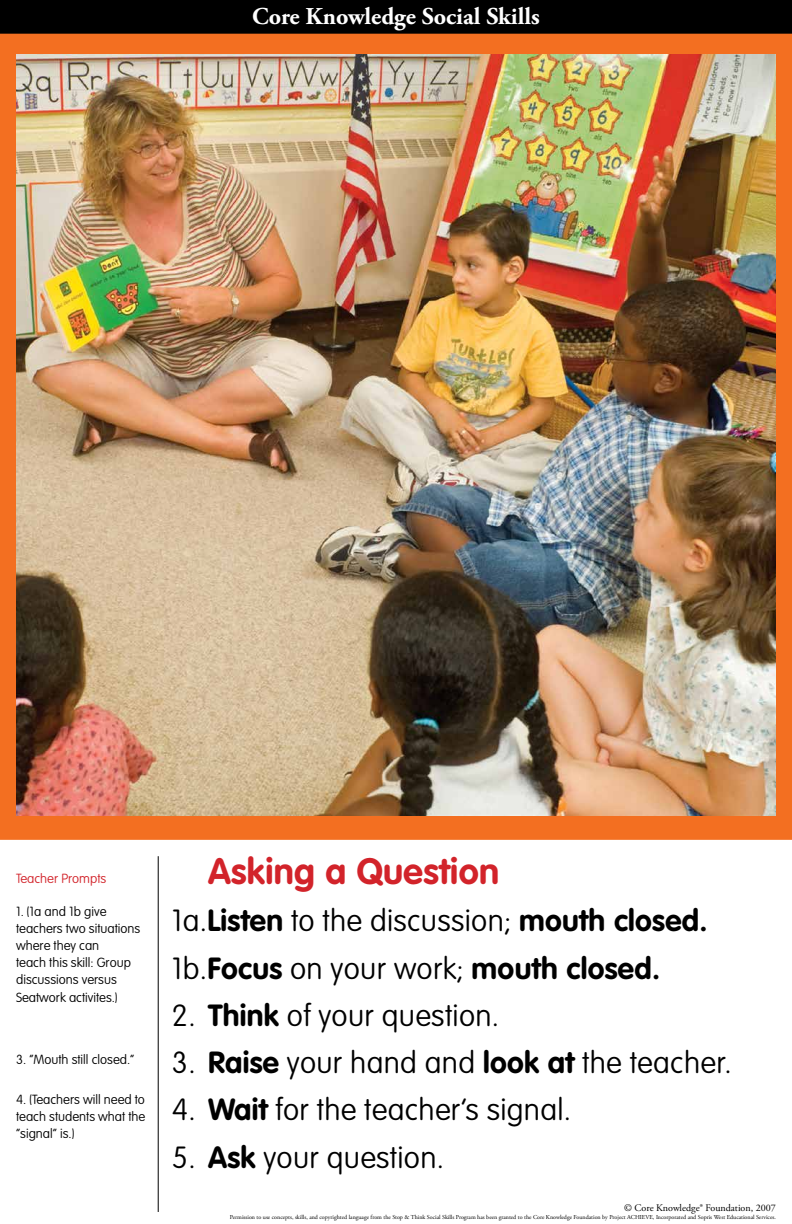
<style>
.page{position:relative;width:792px;height:1224px;background:#fff}
.page>*{position:absolute;margin:0;border:0;box-sizing:border-box;transform-origin:0 0}
.t1{font:700 36.2px "VAG Rounded Std";letter-spacing:.01em;color:#d2232a}
.t2{font:100 30.1px "VAG Rounded Std";letter-spacing:.01em;color:#000}
.t3{font:700 30.1px/47.2px "VAG Rounded Std";letter-spacing:.01em;color:#000}
.t4{font:700 24.1px "Adobe Garamond Pro";color:#fff}
.t5{font:100 13.1px/17.1px "VAG Rounded Std";color:#000}
.t6{font:100 13.1px "VAG Rounded Std";color:#d2232a}
.t7{font:10.1px "Adobe Garamond Pro";color:#000}
.t8{font:6px "Adobe Garamond Pro";color:#000}
.s1{font-weight:100}
.s2{font-weight:700}
</style>
<div class="page">
<div style="left:0;top:0;width:792px;height:37px;background:#000"></div>
<div style="left:0;top:33px;width:792px;height:805px;background:#f36f21"></div>
<img style="left:16px;top:55px;width:760px;height:760px">
<hr style="left:158px;top:856px;width:1px;height:356px;background:#000">
<hr style="left:0;top:32px;width:792px;height:2px;background:#000">
<hr style="left:0;top:838px;width:792px;height:2px;background:#f36f21">
<h3 class="t4" style="left:252px;top:7px;width:289px">Core Knowledge Social Skills</h3>
<h3 class="t6" style="left:16px;top:873px;width:92px">Teacher Prompts</h3>
<h3 class="t5" style="left:16px;top:904px;width:126px">1. (1a and 1b give teachers two situations where they can<br>teach this skill: Group discussions versus<br>Seatwork activites.)</h3>
<h3 class="t5" style="left:16px;top:1052px;width:120px">3. “Mouth still closed.”</h3>
<h3 class="t5" style="left:16px;top:1092px;width:131px;text-align:justify">4. (Teachers will need to teach students what the “signal” is.)</h3>
<h1 class="t1" style="left:208px;top:856px;width:293px">Asking a Question</h1>
<h2 class="t3" style="left:172px;top:899px;width:537px"><span class="s1">1a.</span>Listen <span class="s1">to the discussion;</span> mouth closed.<br><span class="s1">1b.</span>Focus <span class="s1">on your work;</span> mouth closed.</h2>
<h2 class="t2" style="left:172px;top:1003px;width:329px">2. <span class="s2">Think</span> of your question.</h2>
<h2 class="t2" style="left:172px;top:1050px;width:561px">3. <span class="s2">Raise</span> your hand and <span class="s2">look at</span> the teacher.</h2>
<h2 class="t2" style="left:172px;top:1097px;width:401px">4. <span class="s2">Wait</span> for the teacher’s signal.</h2>
<h2 class="t2" style="left:172px;top:1144px;width:274px">5. <span class="s2">Ask</span> your question.</h2>
<h3 class="t7" style="left:624px;top:1204px;width:153px">© Core Knowledge® Foundation, 2007</h3>
<p class="t8" style="left:230px;top:1215px;width:547px">Permission to use concepts, skills, and copyrighted language from the Stop &amp; Think Social Skills Program has been granted to the Core Knowledge Foundation by Project ACHIEVE, Incorporated and Sopris West Educational Services.</p>
</div>
